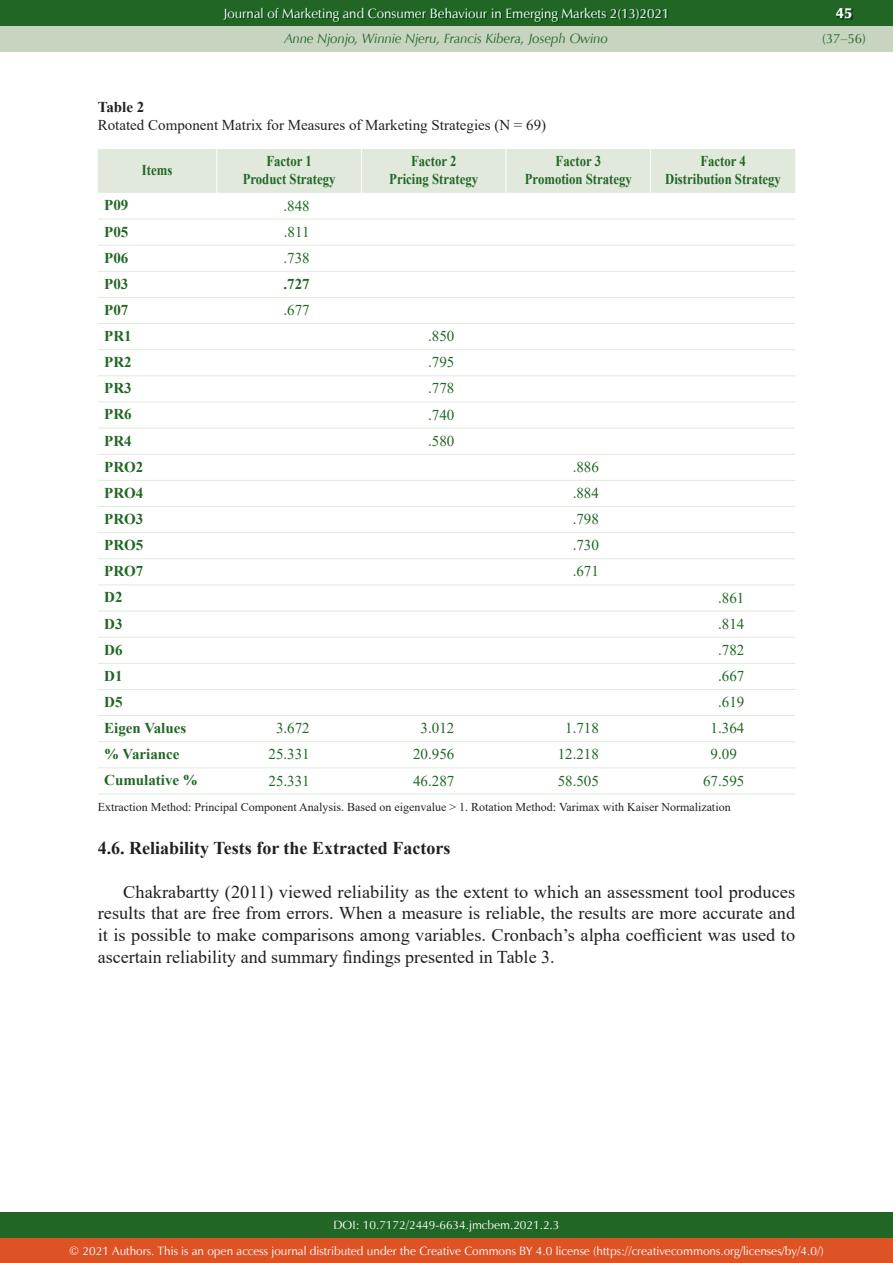
<style>
.page{position:relative;width:893px;height:1263px;background:#fff}
.page>*{position:absolute;margin:0;border:0;box-sizing:border-box;transform-origin:0 0}
.t1{font:18px/21.6px "Times New Roman";color:#231f20;text-align:justify}
.t2{font:700 18px "Times New Roman";color:#231f20}
.t3{font:15px "Times New Roman";color:#226625}
.t4{font:700 15px/18px "Times New Roman";color:#226625;text-align:center;scale:.85 1}
.t5{font:700 15px "Times New Roman";color:#226625}
.t6{font:15px "Times New Roman";color:#231f20}
.t7{font:700 15px "Times New Roman";color:#231f20}
.t8{font:15px "Zapf Humnst Ult EU";color:#fff}
.t9{font:13.5px "Zapf Humnst EU";color:#fff}
.t10{font:italic 13.5px "Zapf Humnst EU";color:#226625}
.t11{font:13.5px "Zapf Humnst EU";color:#226625}
.t12{font:12px "Zapf Humnst EU";color:#fff}
.t13{font:12px "Times New Roman";color:#231f20}
</style>
<div class="page">
<div style="left:0;top:0;width:893px;height:51px;background:#c6d4c0"></div>
<div style="left:0;top:1237px;width:893px;height:26px;background:#dd5326"></div>
<div style="left:0;top:1212px;width:893px;height:25px;background:#226625"></div>
<div style="left:0;top:0;width:893px;height:26px;background:#226625"></div>
<img style="left:224px;top:9px;width:443px;height:14px">
<img style="left:837px;top:10px;width:16px;height:10px">
<div style="left:98px;top:149px;width:697px;height:44px;background:#e1e9dd"></div>
<hr style="left:216px;top:149px;width:1px;height:44px;background:#fff">
<hr style="left:361px;top:149px;width:1px;height:44px;background:#fff">
<hr style="left:506px;top:149px;width:1px;height:44px;background:#fff">
<hr style="left:650px;top:149px;width:1px;height:44px;background:#fff">
<hr style="left:98px;top:219px;width:697px;height:1px;background:#e1e9dd">
<hr style="left:98px;top:245px;width:697px;height:1px;background:#e1e9dd">
<hr style="left:98px;top:271px;width:697px;height:1px;background:#e1e9dd">
<hr style="left:98px;top:297px;width:697px;height:1px;background:#e1e9dd">
<hr style="left:98px;top:323px;width:697px;height:1px;background:#e1e9dd">
<hr style="left:98px;top:349px;width:697px;height:1px;background:#e1e9dd">
<hr style="left:98px;top:375px;width:697px;height:1px;background:#e1e9dd">
<hr style="left:98px;top:402px;width:697px;height:1px;background:#e1e9dd">
<hr style="left:98px;top:428px;width:697px;height:1px;background:#e1e9dd">
<hr style="left:98px;top:454px;width:697px;height:1px;background:#e1e9dd">
<hr style="left:98px;top:480px;width:697px;height:1px;background:#e1e9dd">
<hr style="left:98px;top:506px;width:697px;height:1px;background:#e1e9dd">
<hr style="left:98px;top:532px;width:697px;height:1px;background:#e1e9dd">
<hr style="left:98px;top:558px;width:697px;height:1px;background:#e1e9dd">
<hr style="left:98px;top:584px;width:697px;height:1px;background:#e1e9dd">
<hr style="left:98px;top:611px;width:697px;height:1px;background:#e1e9dd">
<hr style="left:98px;top:637px;width:697px;height:1px;background:#e1e9dd">
<hr style="left:98px;top:663px;width:697px;height:1px;background:#e1e9dd">
<hr style="left:98px;top:689px;width:697px;height:1px;background:#e1e9dd">
<hr style="left:98px;top:715px;width:697px;height:1px;background:#e1e9dd">
<hr style="left:98px;top:741px;width:697px;height:1px;background:#e1e9dd">
<hr style="left:98px;top:767px;width:697px;height:1px;background:#e1e9dd">
<hr style="left:98px;top:794px;width:697px;height:1px;background:#e1e9dd">
<p class="t9" style="left:224px;top:5px;width:447px">Journal of Marketing and Consumer Behaviour in Emerging Markets 2(13)2021</p>
<p class="t10" style="left:285px;top:30px;width:325px">Anne Njonjo, Winnie Njeru, Francis Kibera, Joseph Owino</p>
<p class="t7" style="left:98px;top:99px;width:48px">Table 2</p>
<p class="t6" style="left:98px;top:117px;width:450px">Rotated Component Matrix for Measures of Marketing Strategies (N = 69)</p>
<p class="t4" style="left:142px;top:161px;width:37px">Items</p>
<p class="t4" style="left:243px;top:152px;width:111px">Factor 1<br>Product Strategy</p>
<p class="t4" style="left:389px;top:152px;width:106px">Factor 2<br>Pricing Strategy</p>
<p class="t4" style="left:525px;top:152px;width:127px">Factor 3<br>Promotion Strategy</p>
<p class="t4" style="left:665px;top:152px;width:138px">Factor 4<br>Distribution Strategy</p>
<p class="t5" style="left:104px;top:197px;width:26px">P09</p>
<p class="t3" style="left:284px;top:197px;width:28px">.848</p>
<p class="t5" style="left:104px;top:223px;width:26px">P05</p>
<p class="t3" style="left:284px;top:223px;width:27px">.811</p>
<p class="t5" style="left:104px;top:249px;width:26px">P06</p>
<p class="t3" style="left:284px;top:249px;width:28px">.738</p>
<p class="t5" style="left:104px;top:275px;width:26px">P03</p>
<p class="t5" style="left:284px;top:275px;width:28px">.727</p>
<p class="t5" style="left:104px;top:302px;width:26px">P07</p>
<p class="t3" style="left:284px;top:302px;width:28px">.677</p>
<p class="t5" style="left:104px;top:328px;width:29px">PR1</p>
<p class="t3" style="left:428px;top:328px;width:28px">.850</p>
<p class="t5" style="left:104px;top:354px;width:29px">PR2</p>
<p class="t3" style="left:428px;top:354px;width:28px">.795</p>
<p class="t5" style="left:104px;top:380px;width:29px">PR3</p>
<p class="t3" style="left:428px;top:380px;width:28px">.778</p>
<p class="t5" style="left:104px;top:406px;width:29px">PR6</p>
<p class="t3" style="left:428px;top:406px;width:28px">.740</p>
<p class="t5" style="left:104px;top:432px;width:29px">PR4</p>
<p class="t3" style="left:428px;top:432px;width:28px">.580</p>
<p class="t5" style="left:104px;top:458px;width:41px">PRO2</p>
<p class="t3" style="left:573px;top:458px;width:28px">.886</p>
<p class="t5" style="left:104px;top:484px;width:41px">PRO4</p>
<p class="t3" style="left:573px;top:485px;width:28px">.884</p>
<p class="t5" style="left:104px;top:511px;width:41px">PRO3</p>
<p class="t3" style="left:573px;top:511px;width:28px">.798</p>
<p class="t5" style="left:104px;top:537px;width:41px">PRO5</p>
<p class="t3" style="left:573px;top:537px;width:28px">.730</p>
<p class="t5" style="left:104px;top:563px;width:41px">PRO7</p>
<p class="t3" style="left:573px;top:563px;width:28px">.671</p>
<p class="t5" style="left:104px;top:589px;width:20px">D2</p>
<p class="t3" style="left:718px;top:589px;width:28px">.861</p>
<p class="t5" style="left:104px;top:615px;width:20px">D3</p>
<p class="t3" style="left:718px;top:615px;width:28px">.814</p>
<p class="t5" style="left:104px;top:641px;width:20px">D6</p>
<p class="t3" style="left:718px;top:641px;width:28px">.782</p>
<p class="t5" style="left:104px;top:667px;width:20px">D1</p>
<p class="t3" style="left:718px;top:668px;width:28px">.667</p>
<p class="t5" style="left:104px;top:694px;width:20px">D5</p>
<p class="t3" style="left:718px;top:694px;width:28px">.619</p>
<p class="t5" style="left:104px;top:720px;width:84px">Eigen Values</p>
<p class="t3" style="left:276px;top:720px;width:35px">3.672</p>
<p class="t3" style="left:421px;top:720px;width:35px">3.012</p>
<p class="t3" style="left:565px;top:720px;width:35px">1.718</p>
<p class="t3" style="left:711px;top:720px;width:35px">1.364</p>
<p class="t5" style="left:104px;top:746px;width:77px">% Variance</p>
<p class="t3" style="left:269px;top:746px;width:43px">25.331</p>
<p class="t3" style="left:413px;top:746px;width:43px">20.956</p>
<p class="t3" style="left:558px;top:746px;width:43px">12.218</p>
<p class="t3" style="left:711px;top:746px;width:28px">9.09</p>
<p class="t5" style="left:104px;top:772px;width:95px">Cumulative %</p>
<p class="t3" style="left:269px;top:772px;width:43px">25.331</p>
<p class="t3" style="left:413px;top:772px;width:43px">46.287</p>
<p class="t3" style="left:558px;top:772px;width:43px">58.505</p>
<p class="t3" style="left:703px;top:772px;width:43px">67.595</p>
<p class="t13" style="left:98px;top:800px;width:634px">Extraction Method: Principal Component Analysis. Based on eigenvalue &gt; 1. Rotation Method: Varimax with Kaiser Normalization</p>
<p class="t2" style="left:98px;top:838px;width:354px">4.6. Reliability Tests for the Extracted Factors</p>
<p class="t1" style="left:98px;top:881px;width:699px;text-indent:26px">Chakrabartty (2011) viewed reliability as the extent to which an assessment tool produces results that are free from errors. When a measure is reliable, the results are more accurate and it is possible to make comparisons among variables. Cronbach’s alpha coefficient was used to ascertain reliability and summary findings presented in Table 3.</p>
<p class="t8" style="left:836px;top:4px;width:18px">45</p>
<p class="t11" style="left:822px;top:30px;width:45px">(37–56)</p>
<p class="t12" style="left:333px;top:1218px;width:227px">DOI: 10.7172/2449-6634.jmcbem.2021.2.3</p>
<p class="t12" style="left:69px;top:1243px;width:756px">© 2021 Authors. This is an open access journal distributed under the Creative Commons BY 4.0 license (https://creativecommons.org/licenses/by/4.0/)</p>
</div>
